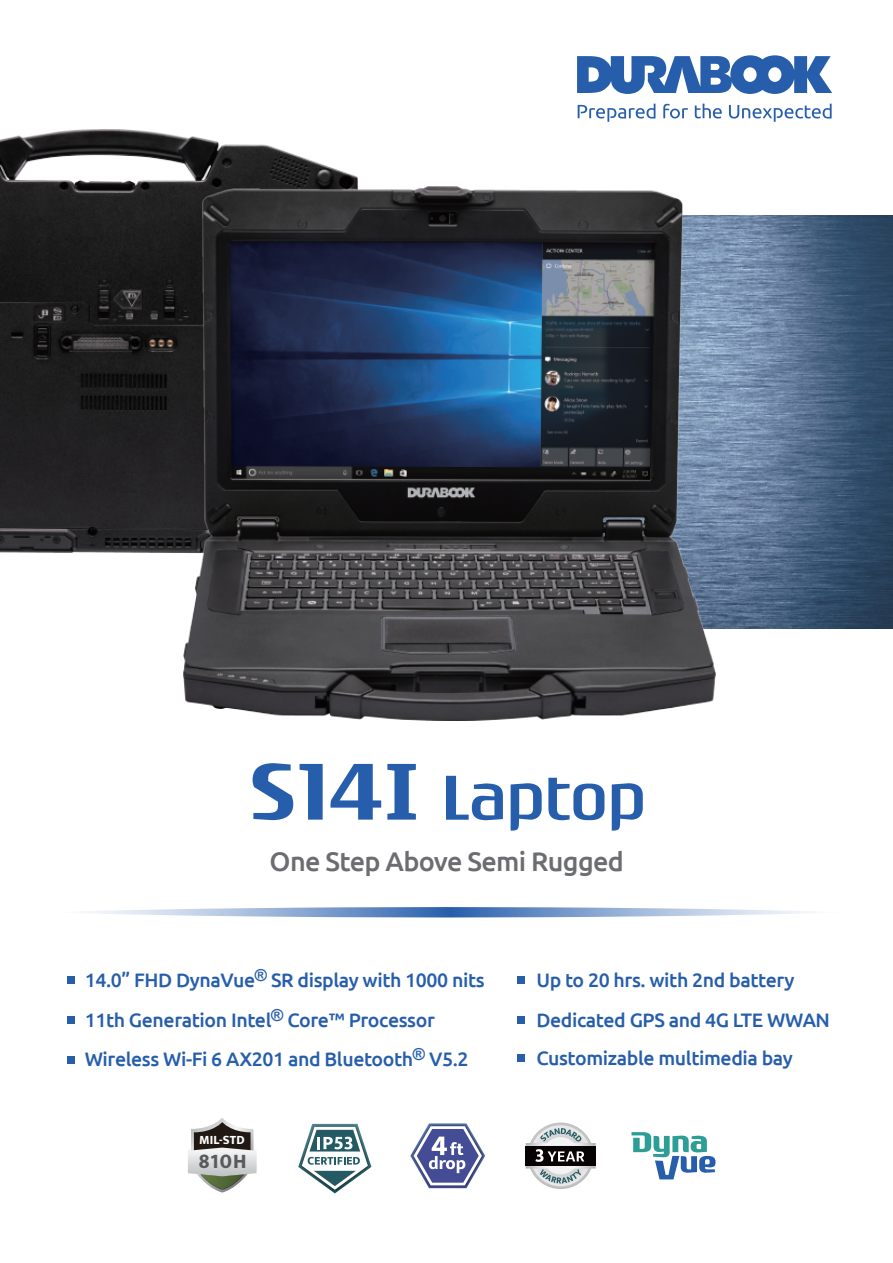
<style>
.page{position:relative;width:893px;height:1263px;background:#fff}
.page>*{position:absolute;margin:0;border:0;box-sizing:border-box;transform-origin:0 0}
.t1{font:500 27px "Ubuntu";letter-spacing:-.025em;color:#6c6d70}
.t2{font:800 20.55px "Mukta";color:#595a5c}
.t3{font:500 19.5px/39.8px "Ubuntu";letter-spacing:-.02em;color:#275eac}
.t4{font:800 12.6px "Mukta";letter-spacing:.01em;color:#fff}
</style>
<div class="page">
<img style="left:0;top:129px;width:358px;height:424px">
<svg style="left:577px;top:55px;width:255px;height:39px"></svg>
<svg style="left:695px;top:104px;width:27px;height:14px"></svg>
<svg style="left:663px;top:104px;width:25px;height:15px"></svg>
<svg style="left:578px;top:104px;width:77px;height:18px"></svg>
<svg style="left:729px;top:104px;width:103px;height:18px"></svg>
<svg style="left:87px;top:907px;width:726px;height:10px"></svg>
<div style="left:67px;top:976px;width:8px;height:8px;background:#275eac"></div>
<div style="left:67px;top:1016px;width:8px;height:8px;background:#275eac"></div>
<div style="left:517px;top:976px;width:8px;height:8px;background:#275eac"></div>
<div style="left:517px;top:1016px;width:8px;height:8px;background:#275eac"></div>
<div style="left:517px;top:1054px;width:8px;height:8px;background:#275eac"></div>
<div style="left:67px;top:1056px;width:8px;height:7px;background:#275eac"></div>
<svg style="left:446px;top:776px;width:57px;height:44px"></svg>
<svg style="left:511px;top:783px;width:31px;height:47px"></svg>
<svg style="left:612px;top:783px;width:31px;height:47px"></svg>
<svg style="left:548px;top:778px;width:56px;height:42px"></svg>
<svg style="left:253px;top:763px;width:40px;height:57px"></svg>
<svg style="left:300px;top:764px;width:23px;height:56px"></svg>
<svg style="left:330px;top:764px;width:51px;height:56px"></svg>
<svg style="left:387px;top:764px;width:29px;height:56px"></svg>
<img style="left:715px;top:215px;width:178px;height:414px">
<img style="left:184px;top:186px;width:531px;height:535px">
<svg style="left:631px;top:1132px;width:84px;height:47px"></svg>
<img style="left:429px;top:1188px;width:38px;height:1px">
<svg style="left:410px;top:1123px;width:75px;height:65px"></svg>
<svg style="left:526px;top:1122px;width:70px;height:67px"></svg>
<img style="left:312px;top:1123px;width:60px;height:71px">
<svg style="left:298px;top:1124px;width:73px;height:69px"></svg>
<svg style="left:188px;top:1118px;width:68px;height:74px"></svg>
<h1 class="t1" style="left:270px;top:844px;width:356px">One Step Above Semi Rugged</h1>
<p class="t3" style="left:85px;top:959px;width:402px">14.0” FHD DynaVue<sup>®</sup> SR display with 1000 nits<br>11th Generation Intel<sup>®</sup> Core™ Processor</p>
<p class="t3" style="left:536px;top:959px;width:295px">Up to 20 hrs. with 2nd battery<br>Dedicated GPS and 4G LTE WWAN</p>
<p class="t3" style="left:85px;top:1039px;width:385px">Wireless Wi-Fi 6 AX201 and Bluetooth<sup>®</sup> V5.2</p>
<p class="t3" style="left:536px;top:1037px;width:258px">Customizable multimedia bay</p>
<p class="t4" style="left:199px;top:1132px;width:47px">MIL-STD</p>
<p class="t2" style="left:199px;top:1149px;width:49px">810H</p>
</div>
